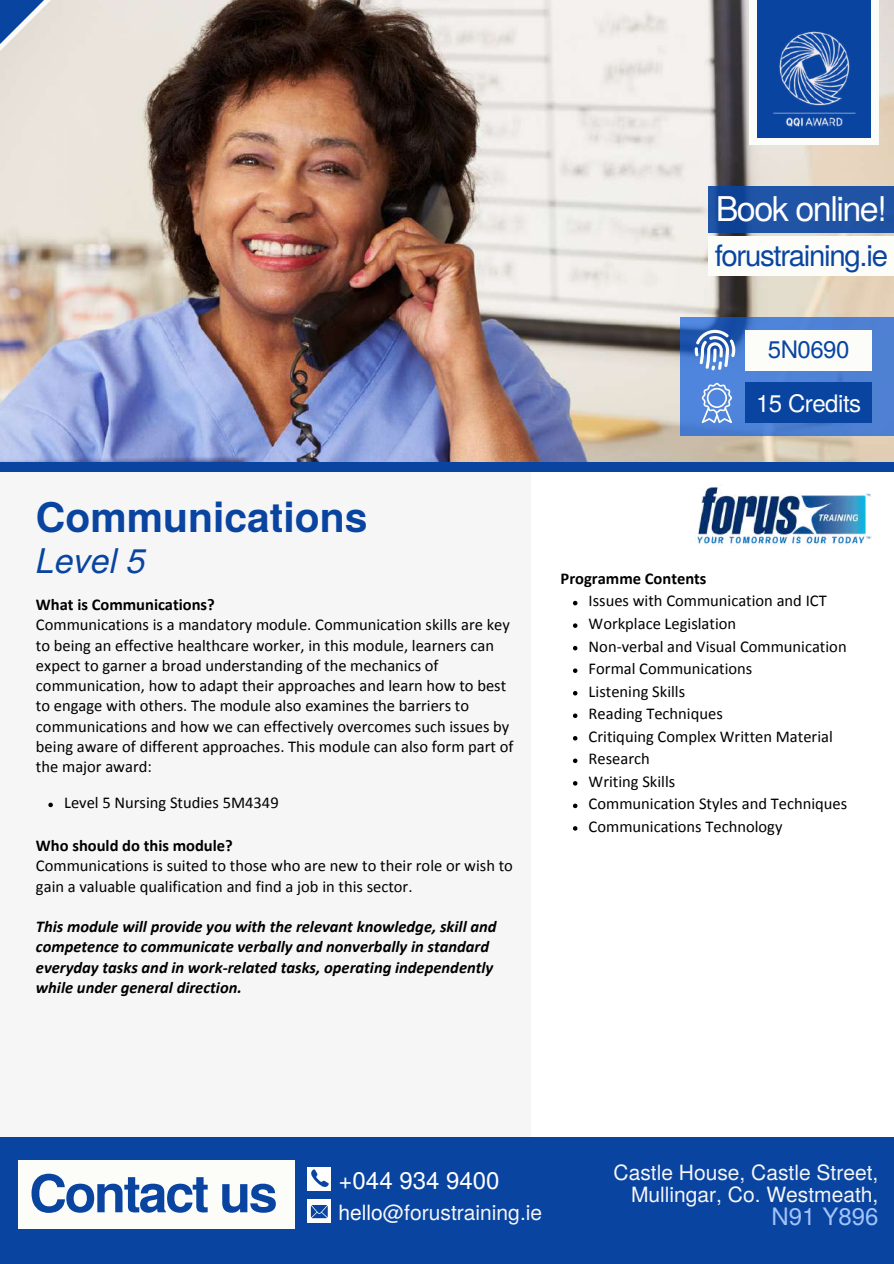
<style>
.page{position:relative;width:894px;height:1264px;background:#fff}
.page>*{position:absolute;margin:0;border:0;box-sizing:border-box;transform-origin:0 0}
.t1{font:700 52.05px "Te X Gyre Heros";letter-spacing:-.045em;color:#0944a1}
.t2{font:700 40.8px "Te X Gyre Heros";color:#0944a1}
.t3{font:34.05px "Te X Gyre Heros";letter-spacing:-.045em;color:#fff}
.t4{font:italic 34.05px "Te X Gyre Heros";color:#0944a1}
.t5{font:29.4px "Te X Gyre Heros";letter-spacing:-.045em;color:#0944a1}
.t6{font:24px "Te X Gyre Heros";color:#fff}
.t7{font:24px "Te X Gyre Heros";letter-spacing:-.02em;color:#fcfdf9}
.t8{font:24px "Te X Gyre Heros";color:#a1c3fa}
.t9{font:24px "Te X Gyre Heros";letter-spacing:-.02em;color:#0944a1}
.t10{font:21px/21.5px "Te X Gyre Heros";color:#f6f6f6;text-align:right}
.t11{font:16.5px/22.5px "Calibri";color:#000}
.t12{font:italic 700 16.5px/20.2px "Calibri";color:#000}
.t13{font:700 16.5px "Calibri";color:#000}
.s1{color:#fff}
</style>
<div class="page">
<div style="left:0;top:472px;width:530px;height:671px;background:#f6f6f6"></div>
<div style="left:0;top:447px;width:893px;height:25px;background:#0944a1"></div>
<img style="left:0;top:0;width:893px;height:462px">
<svg style="left:680px;top:318px;width:213px;height:118px;background:#4a7ed1"></svg>
<div style="left:745px;top:383px;width:126px;height:40px;background:#0944a1"></div>
<div style="left:0;top:1136px;width:893px;height:127px;background:#0944a1"></div>
<div style="left:18px;top:1159px;width:276px;height:69px;background:#fcfdf9"></div>
<div style="left:748px;top:0;width:130px;height:145px;background:#fcfdf9"></div>
<div style="left:756px;top:0;width:114px;height:137px;background:#0944a1"></div>
<img style="left:773px;top:31px;width:82px;height:97px">
<svg style="left:0;top:0;width:76px;height:76px;background:#c2c7d0"></svg>
<svg style="left:694px;top:330px;width:41px;height:40px"></svg>
<div style="left:745px;top:330px;width:126px;height:40px;background:#fcfdf9"></div>
<svg style="left:701px;top:383px;width:30px;height:40px"></svg>
<img style="left:694px;top:484px;width:177px;height:61px">
<div style="left:307px;top:1167px;width:24px;height:23px;background:#fff"></div>
<svg style="left:311px;top:1169px;width:18px;height:18px"></svg>
<div style="left:307px;top:1199px;width:24px;height:24px;background:#fff"></div>
<svg style="left:311px;top:1205px;width:17px;height:13px"></svg>
<div style="left:708px;top:186px;width:185px;height:46px;background:linear-gradient(to right,#164a9d,#2457a7)"></div>
<div style="left:708px;top:236px;width:185px;height:39px;background:#fcfdf9"></div>
<svg style="left:48px;top:802px;width:5px;height:5px"></svg>
<svg style="left:573px;top:601px;width:4px;height:4px"></svg>
<svg style="left:573px;top:623px;width:4px;height:5px"></svg>
<svg style="left:573px;top:646px;width:4px;height:4px"></svg>
<svg style="left:573px;top:668px;width:4px;height:5px"></svg>
<svg style="left:573px;top:691px;width:4px;height:4px"></svg>
<svg style="left:573px;top:713px;width:4px;height:5px"></svg>
<svg style="left:573px;top:736px;width:4px;height:4px"></svg>
<svg style="left:573px;top:758px;width:4px;height:5px"></svg>
<svg style="left:573px;top:781px;width:4px;height:4px"></svg>
<svg style="left:573px;top:803px;width:4px;height:5px"></svg>
<svg style="left:573px;top:826px;width:4px;height:4px"></svg>
<h2 class="t2" style="left:36px;top:486px;width:333px">Communications</h2>
<h3 class="t4" style="left:36px;top:534px;width:111px">Level 5</h3>
<p class="t13" style="left:36px;top:597px;width:180px">What is Communications?</p>
<p class="t11" style="left:36px;top:616px;width:479px;line-height:20.2px">Communications is a mandatory module. Communication skills are key to being an effective healthcare worker, in this module, learners can expect to garner a broad understanding of the mechanics of communication, how to adapt their approaches and learn how to best to engage with others. The module also examines the barriers to communications and how we can effectively overcomes such issues by being aware of different approaches. This module can also form part of the major award:</p>
<p class="t11" style="left:64px;top:793px;width:216px">Level 5 Nursing Studies 5M4349</p>
<p class="t13" style="left:36px;top:838px;width:198px">Who should do this module?</p>
<p class="t11" style="left:36px;top:857px;width:478px;line-height:20.2px">Communications is suited to those who are new to their role or wish to gain a valuable qualification and find a job in this sector.</p>
<p class="t12" style="left:36px;top:918px;width:462px">This module will provide you with the relevant knowledge, skill and competence to communicate verbally and nonverbally in standard everyday tasks and in work-related tasks, operating independently while under general direction.</p>
<h3 class="t3" style="left:715px;top:181px;width:173px">Book online!</h3>
<h3 class="t5" style="left:714px;top:232px;width:175px">forustraining.ie</h3>
<h3 class="t9" style="left:767px;top:330px;width:83px">5N0690</h3>
<h3 class="t7" style="left:755px;top:385px;width:107px">15 Credits</h3>
<p class="t13" style="left:560px;top:571px;width:147px">Programme Contents</p>
<p class="t11" style="left:588px;top:591px;width:260px">Issues with Communication and ICT<br>Workplace Legislation<br>Non-verbal and Visual Communication<br>Formal Communications<br>Listening Skills<br>Reading Techniques<br>Critiquing Complex Written Material<br>Research<br>Writing Skills<br>Communication Styles and Techniques<br>Communications Technology</p>
<h1 class="t1" style="left:29px;top:1153px;width:250px">Contact us</h1>
<h3 class="t6" style="left:338px;top:1161px;width:162px">+044 934 9400</h3>
<p class="t10" style="left:338px;top:1200px;width:205px"><span class="s1">hello</span>@forustraining.ie</p>
<p class="t10" style="left:613px;top:1160px;width:266px">Castle House, Castle Street,<br>Mullingar, Co. Westmeath,</p>
<h3 class="t8" style="left:771px;top:1197px;width:108px">N91 Y896</h3>
</div>
